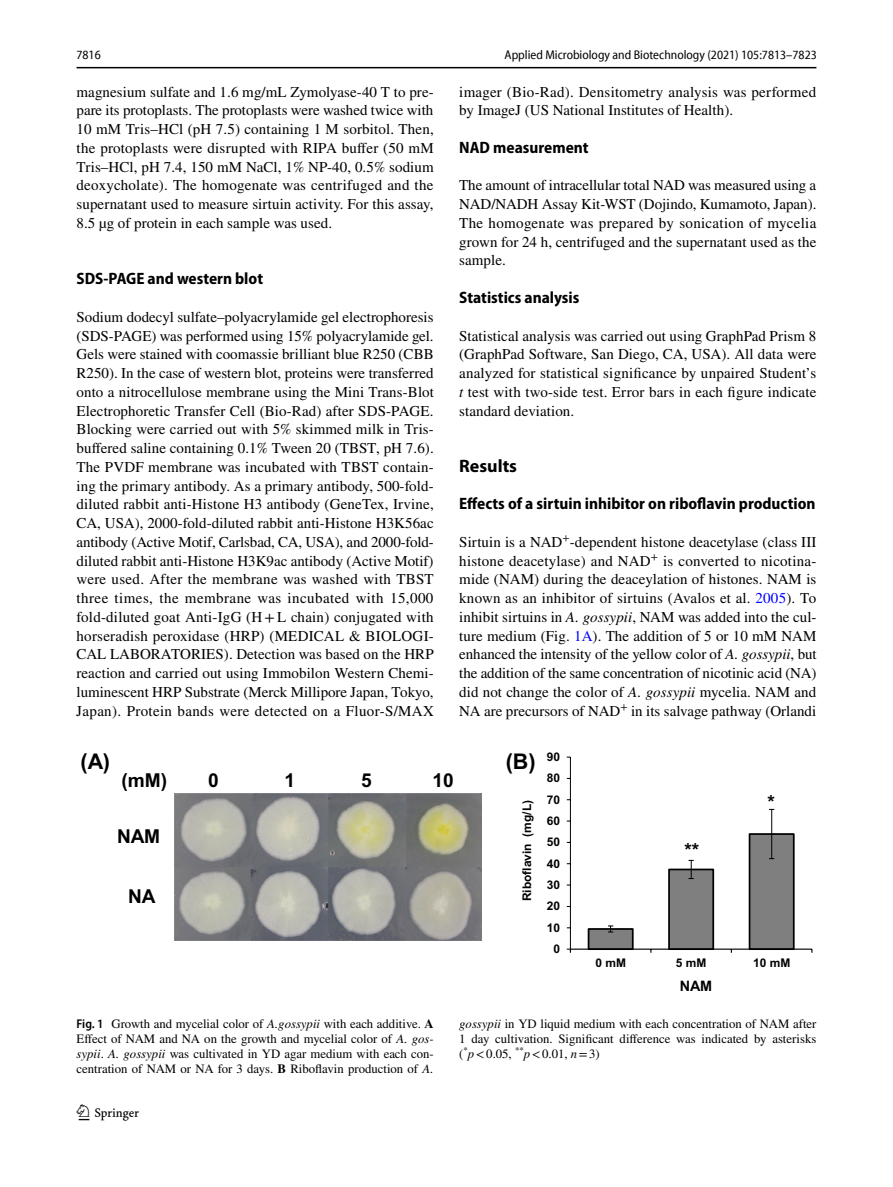
<style>
.page{position:relative;width:893px;height:1187px;background:#fff}
.page>*{position:absolute;margin:0;border:0;box-sizing:border-box;transform-origin:0 0}
.t1{font:22.5px "Springnew Regular 2";color:#000}
.t2{font:700 21.6px "Arial";color:#000}
.t3{font:700 19.2px "Arial";color:#000}
.t4{font:700 18px "Myriad Pro";color:#000}
.t5{font:700 semi-condensed 16.5px "Myriad Pro";color:#000}
.t6{font:15px/18.8px "STIX";letter-spacing:.005em;color:#000;text-align:justify}
.t7{font:700 14.4px "Arial";color:#000}
.t8{font:12.75px/15px "STIX";color:#000;text-align:justify}
.t9{font:semi-condensed 12.75px "Myriad Pro Unic";color:#000}
.t10{font:700 12px "Arial";color:#000}
.s1{font-style:italic}
.s2{color:#00f}
.s3{font-family:"Myriad Pro";font-weight:600;font-stretch:semi-condensed}
.s4{font-weight:700}
</style>
<div class="page">
<hr style="left:77px;top:67px;width:739px;height:1px;background:#000">
<img style="left:175px;top:793px;width:307px;height:147px">
<div style="left:589px;top:928px;width:44px;height:21px;background:#7f7f7f"></div>
<div style="left:588px;top:928px;width:46px;height:21px;border:2px solid #000"></div>
<div style="left:668px;top:868px;width:46px;height:81px;background:#7f7f7f;border:2px solid #000"></div>
<div style="left:749px;top:833px;width:46px;height:116px;background:#7f7f7f;border:2px solid #000"></div>
<svg style="left:608px;top:925px;width:5px;height:7px"></svg>
<svg style="left:688px;top:859px;width:6px;height:20px"></svg>
<svg style="left:769px;top:808px;width:5px;height:51px"></svg>
<hr style="left:570px;top:757px;width:1px;height:192px;background:#000">
<hr style="left:570px;top:948px;width:242px;height:1px;background:#000">
<p class="t9" style="left:77px;top:50px;width:26px">7816</p>
<p class="t9" style="left:504px;top:50px;width:314px">Applied Microbiology and Biotechnology (2021) 105:7813–7823</p>
<p class="t6" style="left:77px;top:83px;width:359px">magnesium sulfate and 1.6 mg/mL Zymolyase-40 T to pre&shy;pare its protoplasts. The protoplasts were washed twice with 10 mM Tris–HCl (pH 7.5) containing 1 M sorbitol. Then, the protoplasts were disrupted with RIPA buffer (50 mM Tris–HCl, pH 7.4, 150 mM NaCl, 1% NP-40, 0.5% sodium deoxycholate). The homogenate was centrifuged and the supernatant used to measure sirtuin activity. For this assay, 8.5 µg of protein in each sample was used.</p>
<p class="t5" style="left:77px;top:269px;width:188px">SDS‑PAGE and western blot</p>
<p class="t6" style="left:77px;top:308px;width:359px">Sodium dodecyl sulfate–polyacrylamide gel electrophoresis (SDS-PAGE) was performed using 15% polyacrylamide gel.<br>Gels were stained with coomassie brilliant blue R250 (CBB R250). In the case of western blot, proteins were transferred onto a nitrocellulose membrane using the Mini Trans-Blot Electrophoretic Transfer Cell (Bio-Rad) after SDS-PAGE.<br>Blocking were carried out with 5% skimmed milk in Tris&shy;buffered saline containing 0.1% Tween 20 (TBST, pH 7.6).<br>The PVDF membrane was incubated with TBST contain&shy;ing the primary antibody. As a primary antibody, 500-fold&shy;diluted rabbit anti-Histone H3 antibody (GeneTex, Irvine, CA, USA), 2000-fold-diluted rabbit anti-Histone H3K56ac antibody (Active Motif, Carlsbad, CA, USA), and 2000-fold&shy;diluted rabbit anti-Histone H3K9ac antibody (Active Motif) were used. After the membrane was washed with TBST three times, the membrane was incubated with 15,000 fold-diluted goat Anti-IgG (H +L chain) conjugated with horseradish peroxidase (HRP) (MEDICAL &amp; BIOLOGI-CAL LABORATORIES). Detection was based on the HRP reaction and carried out using Immobilon Western Chemi&shy;luminescent HRP Substrate (Merck Millipore Japan, Tokyo, Japan). Protein bands were detected on a Fluor-S/MAX</p>
<p class="t6" style="left:459px;top:83px;width:358px">imager (Bio-Rad). Densitometry analysis was performed by ImageJ (US National Institutes of Health).</p>
<p class="t5" style="left:459px;top:138px;width:131px">NAD measurement</p>
<p class="t6" style="left:459px;top:177px;width:359px">The amount of intracellular total NAD was measured using a NAD/NADH Assay Kit-WST (Dojindo, Kumamoto, Japan).<br>The homogenate was prepared by sonication of mycelia grown for 24 h, centrifuged and the supernatant used as the sample.</p>
<p class="t5" style="left:459px;top:288px;width:122px">Statistics analysis</p>
<p class="t6" style="left:459px;top:327px;width:359px">Statistical analysis was carried out using GraphPad Prism 8 (GraphPad Software, San Diego, CA, USA). All data were analyzed for statistical significance by unpaired Student’s <span class="s1">t</span> test with two-side test. Error bars in each figure indicate standard deviation.</p>
<p class="t4" style="left:459px;top:454px;width:59px">Results</p>
<p class="t5" style="left:459px;top:494px;width:358px">Effects of a sirtuin inhibitor on riboflavin production</p>
<p class="t6" style="left:459px;top:533px;width:359px">Sirtuin is a NAD<sup>+</sup>-dependent histone deacetylase (class III histone deacetylase) and NAD<sup>+</sup> is converted to nicotina&shy;mide (NAM) during the deaceylation of histones. NAM is known as an inhibitor of sirtuins (Avalos et al. <span class="s2">2005</span>). To inhibit sirtuins in <span class="s1">A. gossypii</span>, NAM was added into the cul&shy;ture medium (Fig. <span class="s2">1A</span>). The addition of 5 or 10 mM NAM enhanced the intensity of the yellow color of <span class="s1">A. gossypii</span>, but the addition of the same concentration of nicotinic acid (NA) did not change the color of <span class="s1">A. gossypii</span> mycelia. NAM and NA are precursors of NAD<sup>+</sup> in its salvage pathway (Orlandi</p>
<h2 class="t2" style="left:80px;top:749px;width:31px">(A)</h2>
<h2 class="t2" style="left:506px;top:749px;width:31px">(B)</h2>
<p class="t3" style="left:122px;top:769px;width:99px">(mM) 0</p>
<p class="t3" style="left:284px;top:769px;width:12px">1</p>
<p class="t3" style="left:361px;top:769px;width:12px">5</p>
<p class="t3" style="left:432px;top:769px;width:23px">10</p>
<p class="t3" style="left:117px;top:825px;width:45px">NAM</p>
<p class="t3" style="left:128px;top:885px;width:29px">NA</p>
<p class="t10" style="left:520px;top:901px;width:103px;rotate:-90deg">Riboflavin (mg/L)</p>
<p class="t10" style="left:547px;top:749px;width:15px">90</p>
<p class="t10" style="left:547px;top:771px;width:15px">80</p>
<p class="t10" style="left:547px;top:792px;width:15px">70</p>
<p class="t10" style="left:547px;top:813px;width:15px">60</p>
<p class="t10" style="left:547px;top:835px;width:15px">50</p>
<p class="t10" style="left:547px;top:856px;width:15px">40</p>
<p class="t10" style="left:547px;top:877px;width:15px">30</p>
<p class="t10" style="left:547px;top:899px;width:15px">20</p>
<p class="t10" style="left:547px;top:920px;width:15px">10</p>
<p class="t10" style="left:553px;top:941px;width:8px">0</p>
<p class="t3" style="left:684px;top:839px;width:16px">**</p>
<p class="t3" style="left:767px;top:791px;width:9px">*</p>
<p class="t10" style="left:595px;top:956px;width:32px">0 mM</p>
<p class="t10" style="left:676px;top:956px;width:32px">5 mM</p>
<p class="t10" style="left:753px;top:956px;width:39px">10 mM</p>
<p class="t7" style="left:680px;top:977px;width:34px">NAM</p>
<p class="t8" style="left:77px;top:1016px;width:359px"><span class="s3">Fig. 1</span> Growth and mycelial color of <span class="s1">A.gossypii</span> with each additive. <span class="s4">A </span>Effect of NAM and NA on the growth and mycelial color of <span class="s1">A. gos&shy;sypii</span>. <span class="s1">A. gossypii</span> was cultivated in YD agar medium with each con&shy;centration of NAM or NA for 3 days. <span class="s4">B</span> Riboflavin production of <span class="s1">A.</span></p>
<p class="t8" style="left:459px;top:1016px;width:359px"><span class="s1">gossypii</span> in YD liquid medium with each concentration of NAM after 1 day cultivation. Significant difference was indicated by asterisks (<sup>*</sup><span class="s1">p</span>&lt;0.05, <sup>**</sup><span class="s1">p</span>&lt;0.01, <span class="s1">n</span>=3)</p>
<h1 class="t1" style="left:79px;top:1104px;width:62px">1 3</h1>
</div>
